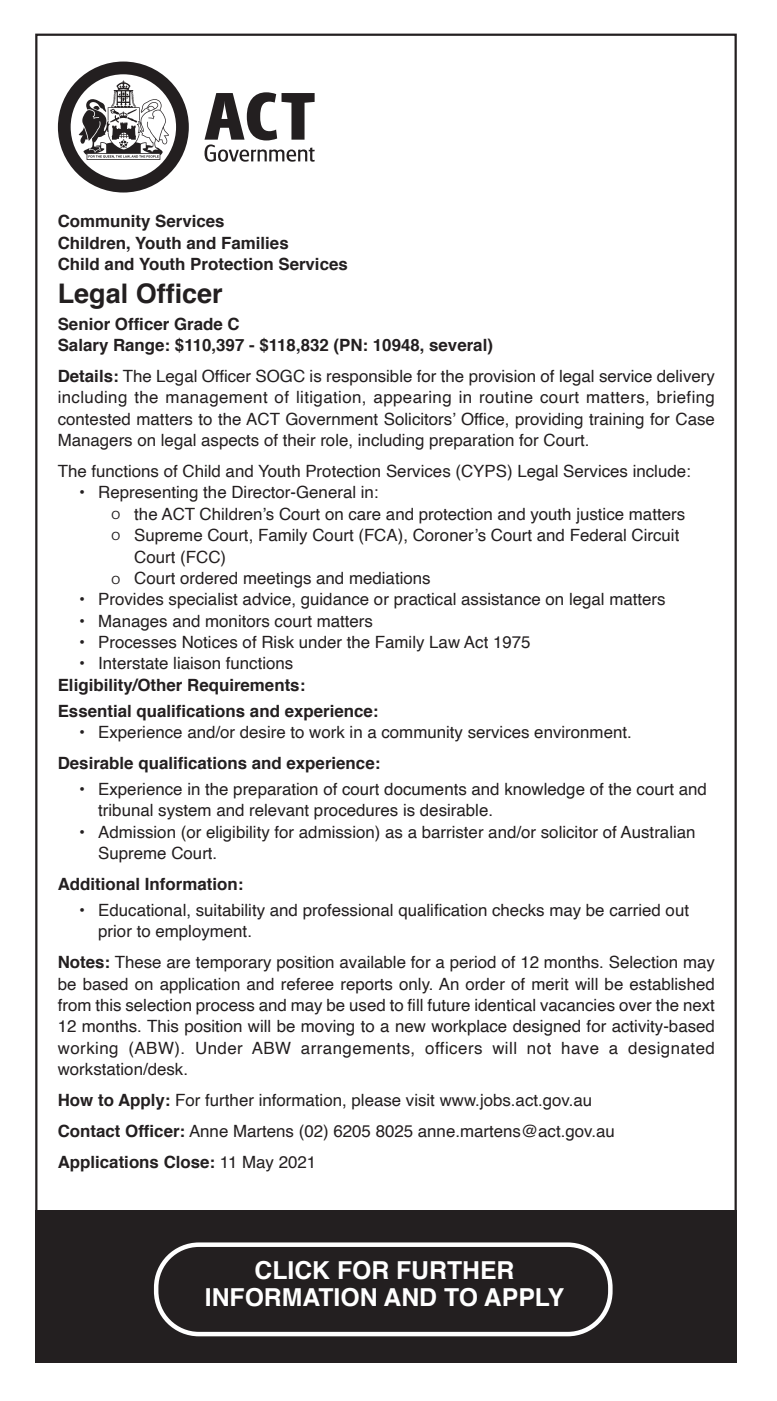
<style>
.page{position:relative;width:777px;height:1401px;background:#fff}
.page>*{position:absolute;margin:0;border:0;box-sizing:border-box;transform-origin:0 0}
.t1{font:700 27px "Helvetica";color:#231f20}
.t2{font:700 24.75px/27px "Helvetica";color:#fff;text-align:center}
.t3{font:16.88px/21.4px "Helvetica";color:#231f20}
.t4{font:700 16.88px "Helvetica";color:#231f20}
.t5{font:11.25px "Helvetica";color:#231f20}
.s1{font-weight:700}
.s2{font-weight:400}
</style>
<div class="page">
<svg style="left:58px;top:62px;width:131px;height:130px"></svg>
<svg style="left:205px;top:92px;width:110px;height:70px"></svg>
<div style="left:35px;top:1210px;width:702px;height:152px;background:#231f20"></div>
<svg style="left:154px;top:1242px;width:459px;height:94px"></svg>
<p class="t4" style="left:58px;top:214px;width:168px">Community Services</p>
<p class="t4" style="left:58px;top:235px;width:233px">Children, Youth and Families</p>
<p class="t4" style="left:58px;top:257px;width:292px">Child and Youth Protection Services</p>
<p class="t1" style="left:58px;top:283px;width:167px">Legal Officer</p>
<p class="t4" style="left:58px;top:316px;width:183px">Senior Officer Grade C</p>
<p class="t4" style="left:58px;top:338px;width:437px">Salary Range: $110,397 - $118,832 (PN: 10948, several)</p>
<p class="t3" style="left:58px;top:367px;width:659px;text-align:justify"><span class="s1">Details:</span> The Legal Officer SOGC is responsible for the provision of legal service delivery including the management of litigation, appearing in routine court matters, briefing contested matters to the ACT Government Solicitors’ Office, providing training for Case Managers on legal aspects of their role, including preparation for Court.</p>
<p class="t3" style="left:58px;top:462px;width:635px">The functions of Child and Youth Protection Services (CYPS) Legal Services include:</p>
<p class="t3" style="left:79px;top:483px;width:301px">• Representing the Director-General in:</p>
<p class="t3" style="left:134px;top:504px;width:552px">the ACT Children’s Court on care and protection and youth justice matters</p>
<p class="t3" style="left:134px;top:526px;width:547px">Supreme Court, Family Court (FCA), Coroner’s Court and Federal Circuit<br>Court (FCC)</p>
<p class="t3" style="left:134px;top:568px;width:298px">Court ordered meetings and mediations</p>
<p class="t3" style="left:79px;top:590px;width:588px">• Provides specialist advice, guidance or practical assistance on legal matters</p>
<p class="t3" style="left:79px;top:611px;width:295px">• Manages and monitors court matters</p>
<p class="t3" style="left:79px;top:633px;width:453px">• Processes Notices of Risk under the Family Law Act 1975</p>
<p class="t3" style="left:79px;top:654px;width:216px">• Interstate liaison functions</p>
<p class="t4" style="left:58px;top:678px;width:249px">Eligibility/Other Requirements:</p>
<p class="t4" style="left:58px;top:703px;width:322px">Essential qualifications and experience:</p>
<p class="t3" style="left:79px;top:723px;width:554px">• Experience and/or desire to work in a community services environment.</p>
<p class="t4" style="left:58px;top:756px;width:324px">Desirable qualifications and experience:</p>
<p class="t3" style="left:98px;top:779px;width:610px;text-indent:-19px">• Experience in the preparation of court documents and knowledge of the court and tribunal system and relevant procedures is desirable.</p>
<p class="t3" style="left:98px;top:822px;width:599px;text-indent:-19px">• Admission (or eligibility for admission) as a barrister and/or solicitor of Australian<br>Supreme Court.</p>
<p class="t4" style="left:58px;top:877px;width:187px">Additional Information:</p>
<p class="t3" style="left:98px;top:900px;width:592px;text-indent:-19px">• Educational, suitability and professional qualification checks may be carried out prior to employment.</p>
<p class="t3" style="left:58px;top:953px;width:659px;text-align:justify"><span class="s1">Notes:</span> These are temporary position available for a period of 12 months. Selection may be based on application and referee reports only. An order of merit will be established from this selection process and may be used to fill future identical vacancies over the next 12 months. This position will be moving to a new workplace designed for activity-based working (ABW). Under ABW arrangements, officers will not have a designated workstation/desk.</p>
<p class="t3" style="left:58px;top:1090px;width:536px"><span class="s1">How to Apply:</span> For further information, please visit www.jobs.act.gov.au</p>
<p class="t3" style="left:58px;top:1121px;width:559px"><span class="s1">Contact Officer:</span> Anne Martens (02) 6205 8025 anne.martens@act.gov.au</p>
<p class="t4" style="left:58px;top:1155px;width:260px">Applications Close: <span class="s2">11 May 2021</span></p>
<p class="t5" style="left:112px;top:511px;width:10px">O</p>
<p class="t5" style="left:112px;top:531px;width:10px">O</p>
<p class="t5" style="left:112px;top:575px;width:10px">O</p>
<p class="t2" style="left:205px;top:1258px;width:361px">CLICK FOR FURTHER<br>INFORMATION AND TO APPLY</p>
</div>
